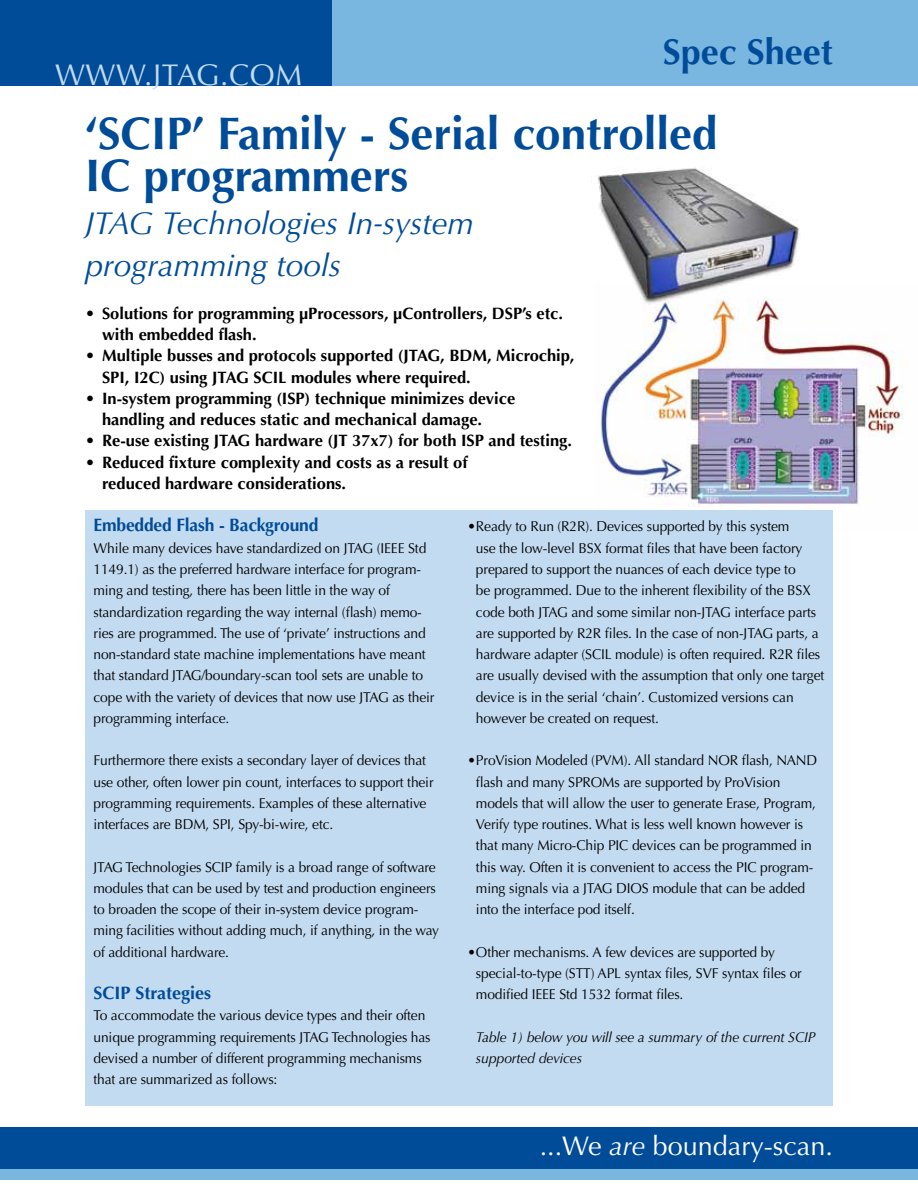
<style>
.page{position:relative;width:918px;height:1188px;background:#fff}
.page>*{position:absolute;margin:0;border:0;box-sizing:border-box;transform-origin:0 0}
.t1{font:700 45.75px/42.5px "Optima";color:#004c98}
.t2{font:700 36px "Optima";color:#004c98}
.t3{font:italic 31.65px/42.5px "Optima";color:#004c98}
.t4{font:30px "Optima";letter-spacing:.02em;color:#c3dbf0}
.t5{font:27px "Optima";color:#fff}
.t6{font:700 18px "Optima";letter-spacing:-.01em;color:#004c98}
.t7{font:700 16.5px/21.3px "Optima";color:#000}
.t8{font:14.25px/21.3px "Optima";letter-spacing:-.01em;color:#000}
.t9{font:italic 14.25px/21.3px "Optima";letter-spacing:-.01em;color:#000}
.s1{font-style:italic}
</style>
<div class="page">
<img style="left:600px;top:309px;width:304px;height:197px">
<div style="left:0;top:0;width:918px;height:85px;background:#79b7e0"></div>
<div style="left:0;top:0;width:331px;height:85px;background:#004c98"></div>
<div style="left:0;top:1127px;width:918px;height:42px;background:#004c98"></div>
<div style="left:0;top:1169px;width:918px;height:11px;background:#79b7e0"></div>
<div style="left:85px;top:510px;width:748px;height:596px;background:#c3dbf0"></div>
<img style="left:598px;top:167px;width:201px;height:142px">
<h2 class="t2" style="left:663px;top:31px;width:172px">Spec Sheet</h2>
<h3 class="t4" style="left:55px;top:57px;width:248px">WWW.JTAG.COM</h3>
<h1 class="t1" style="left:85px;top:113px;width:634px">‘SCIP’ Family - Serial controlled<br>IC programmers</h1>
<h3 class="t3" style="left:85px;top:202px;width:391px">JTAG Technologies In-system programming tools</h3>
<p class="t7" style="left:102px;top:303px;width:463px;text-indent:-17px">• Solutions for programming µProcessors, µControllers, DSP’s etc. with embedded flash.</p>
<p class="t7" style="left:102px;top:345px;width:474px;text-indent:-17px">• Multiple busses and protocols supported (JTAG, BDM, Microchip,<br>SPI, I2C) using JTAG SCIL modules where required.</p>
<p class="t7" style="left:102px;top:388px;width:415px;text-indent:-17px">• In-system programming (ISP) technique minimizes device handling and reduces static and mechanical damage.</p>
<p class="t7" style="left:85px;top:430px;width:489px">• Re-use existing JTAG hardware (JT 37x7) for both ISP and testing.</p>
<p class="t7" style="left:102px;top:452px;width:367px;text-indent:-17px">• Reduced fixture complexity and costs as a result of reduced hardware considerations.</p>
<p class="t6" style="left:94px;top:515px;width:226px">Embedded Flash - Background</p>
<p class="t8" style="left:94px;top:537px;width:342px">While many devices have standardized on JTAG (IEEE Std 1149.1) as the preferred hardware interface for program&shy;ming and testing, there has been little in the way of standardization regarding the way internal (flash) memo&shy;ries are programmed. The use of ‘private’ instructions and non-standard state machine implementations have meant that standard JTAG/boundary-scan tool sets are unable to cope with the variety of devices that now use JTAG as their programming interface.</p>
<p class="t8" style="left:94px;top:750px;width:342px">Furthermore there exists a secondary layer of devices that use other, often lower pin count, interfaces to support their programming requirements. Examples of these alternative interfaces are BDM, SPI, Spy-bi-wire, etc.</p>
<p class="t8" style="left:94px;top:856px;width:347px">JTAG Technologies SCIP family is a broad range of software modules that can be used by test and production engineers to broaden the scope of their in-system device program&shy;ming facilities without adding much, if anything, in the way of additional hardware.</p>
<p class="t6" style="left:94px;top:983px;width:119px">SCIP Strategies</p>
<p class="t8" style="left:94px;top:1005px;width:339px">To accommodate the various device types and their often unique programming requirements JTAG Technologies has devised a number of different programming mechanisms that are summarized as follows:</p>
<p class="t8" style="left:476px;top:516px;width:350px;text-indent:-9px">•Ready to Run (R2R). Devices supported by this system<br>use the low-level BSX format files that have been factory prepared to support the nuances of each device type to<br>be programmed. Due to the inherent flexibility of the BSX code both JTAG and some similar non-JTAG interface parts are supported by R2R files. In the case of non-JTAG parts, a hardware adapter (SCIL module) is often required. R2R files are usually devised with the assumption that only one target device is in the serial ‘chain’. Customized versions can however be created on request.</p>
<p class="t8" style="left:476px;top:750px;width:343px;text-indent:-9px">•ProVision Modeled (PVM). All standard NOR flash, NAND flash and many SPROMs are supported by ProVision models that will allow the user to generate Erase, Program, Verify type routines. What is less well known however is that many Micro-Chip PIC devices can be programmed in this way. Often it is convenient to access the PIC program&shy;ming signals via a JTAG DIOS module that can be added into the interface pod itself.</p>
<p class="t8" style="left:476px;top:941px;width:327px;text-indent:-9px">•Other mechanisms. A few devices are supported by special-to-type (STT) APL syntax files, SVF syntax files or modified IEEE Std 1532 format files.</p>
<p class="t9" style="left:476px;top:1026px;width:341px">Table 1) below you will see a summary of the current SCIP supported devices</p>
<h3 class="t5" style="left:540px;top:1130px;width:295px">...We <span class="s1">are</span> boundary-scan.</h3>
</div>
